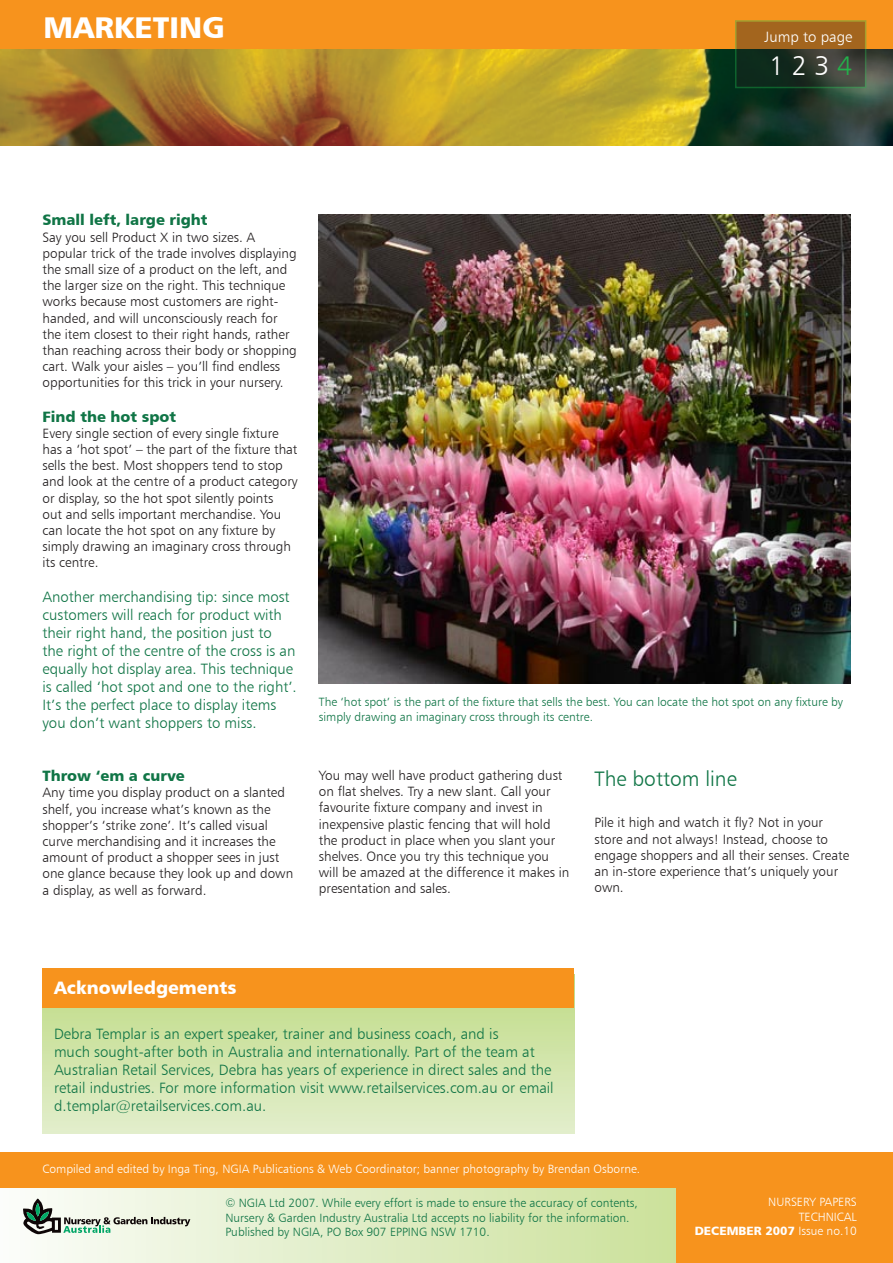
<style>
.page{position:relative;width:893px;height:1263px;background:#fff}
.page>*{position:absolute;margin:0;border:0;box-sizing:border-box;transform-origin:0 0}
.t1{font:30px "Humanist 777 BT Black B";color:#fff}
.t2{font:27px "Humanist 777 BT Light B";color:#fff}
.t3{font:21px "Humanist 777 BT Light B";color:#107546}
.t4{font:18px "Humanist 777 BT Black B";color:#fff}
.t5{font:15px/18px "Humanist 777 BT Light B";color:#107546}
.t6{font:15px "Humanist 777 BT Black B";color:#107546}
.t7{font:15px "Humanist 777 BT Light B";color:#fff}
.t8{font:13.5px/16.2px "Humanist 777 BT Light B";color:#231f20}
.t9{font:12px/14.4px "Humanist 777 BT Light B";color:#107546}
.t10{font:12px "Humanist 777 BT Light B";color:#fff}
.t11{font:12px "Humanist 777 BT Black B";color:#fff}
.s1{color:#23b24b}
.s2{font-family:"Humanist 777 BT Light B"}
</style>
<div class="page">
<svg style="left:43px;top:1008px;width:531px;height:125px;background:#d4e6af"></svg>
<div style="left:43px;top:968px;width:531px;height:40px;background:#f7931d"></div>
<img style="left:0;top:49px;width:893px;height:96px">
<div style="left:675px;top:1188px;width:218px;height:75px;background:#f7931d"></div>
<div style="left:0;top:1154px;width:675px;height:109px;background:linear-gradient(to right,#fbfdfa,#cbe19a)"></div>
<div style="left:0;top:0;width:893px;height:49px;background:#f7931d"></div>
<div style="left:0;top:1152px;width:893px;height:36px;background:#f7931d"></div>
<img style="left:319px;top:214px;width:531px;height:469px">
<svg style="left:738px;top:23px;width:125px;height:62px;background:#5a4925"></svg>
<svg style="left:22px;top:1198px;width:168px;height:36px"></svg>
<p class="t1" style="left:44px;top:9px;width:183px">MARKETING</p>
<p class="t7" style="left:765px;top:28px;width:89px">Jump to page</p>
<p class="t2" style="left:769px;top:49px;width:85px">123<span class="s1">4</span></p>
<p class="t6" style="left:43px;top:211px;width:166px">Small left, large right</p>
<p class="t8" style="left:43px;top:229px;width:256px">Say you sell Product X in two sizes. A popular trick of the trade involves displaying the small size of a product on the left, and the larger size on the right. This technique works because most customers are right&shy;handed, and will unconsciously reach for the item closest to their right hands, rather than reaching across their body or shopping cart. Walk your aisles – you’ll find endless opportunities for this trick in your nursery.</p>
<p class="t6" style="left:43px;top:407px;width:135px">Find the hot spot</p>
<p class="t8" style="left:43px;top:425px;width:257px">Every single section of every single fixture has a ‘hot spot’ – the part of the fixture that sells the best. Most shoppers tend to stop and look at the centre of a product category or display, so the hot spot silently points<br>out and sells important merchandise. You can locate the hot spot on any fixture by simply drawing an imaginary cross through its centre.</p>
<p class="t5" style="left:43px;top:587px;width:256px">Another merchandising tip: since most customers will reach for product with their right hand, the position just to<br>the right of the centre of the cross is an equally hot display area. This technique is called ‘hot spot and one to the right’.<br>It’s the perfect place to display items you don’t want shoppers to miss.</p>
<p class="t6" style="left:43px;top:766px;width:144px">Throw ‘em a curve</p>
<p class="t8" style="left:43px;top:784px;width:252px">Any time you display product on a slanted shelf, you increase what’s known as the shopper’s ‘strike zone’. It’s called visual curve merchandising and it increases the amount of product a shopper sees in just one glance because they look up and down a display, as well as forward.</p>
<p class="t9" style="left:319px;top:695px;width:526px">The ‘hot spot’ is the part of the fixture that sells the best. You can locate the hot spot on any fixture by simply drawing an imaginary cross through its centre.</p>
<p class="t8" style="left:319px;top:767px;width:252px">You may well have product gathering dust on flat shelves. Try a new slant. Call your favourite fixture company and invest in inexpensive plastic fencing that will hold the product in place when you slant your shelves. Once you try this technique you will be amazed at the difference it makes in presentation and sales.</p>
<p class="t3" style="left:594px;top:765px;width:144px">The bottom line</p>
<p class="t8" style="left:594px;top:814px;width:256px">Pile it high and watch it fly? Not in your store and not always! Instead, choose to engage shoppers and all their senses. Create an in-store experience that’s uniquely your own.</p>
<p class="t4" style="left:54px;top:976px;width:184px">Acknowledgements</p>
<p class="t5" style="left:54px;top:1024px;width:446px">Debra Templar is an expert speaker, trainer and business coach, and is</p>
<p class="t5" style="left:54px;top:1042px;width:501px">much sought-after both in Australia and internationally. Part of the team at Australian Retail Services, Debra has years of experience in direct sales and the retail industries. For more information visit www.retailservices.com.au or email d.templar@retailservices.com.au.</p>
<p class="t10" style="left:43px;top:1162px;width:599px">Compiled and edited by Inga Ting, NGIA Publications &amp; Web Coordinator; banner photography by Brendan Osborne.</p>
<p class="t9" style="left:225px;top:1196px;width:414px">© NGIA Ltd 2007. While every effort is made to ensure the accuracy of contents,<br>Nursery &amp; Garden Industry Australia Ltd accepts no liability for the information.<br>Published by NGIA, PO Box 907 EPPING NSW 1710.</p>
<p class="t10" style="left:768px;top:1195px;width:90px">NURSERY PAPERS</p>
<p class="t10" style="left:799px;top:1209px;width:60px">TECHNICAL</p>
<p class="t11" style="left:695px;top:1223px;width:164px">DECEMBER 2007 <span class="s2">Issue no.10</span></p>
</div>
